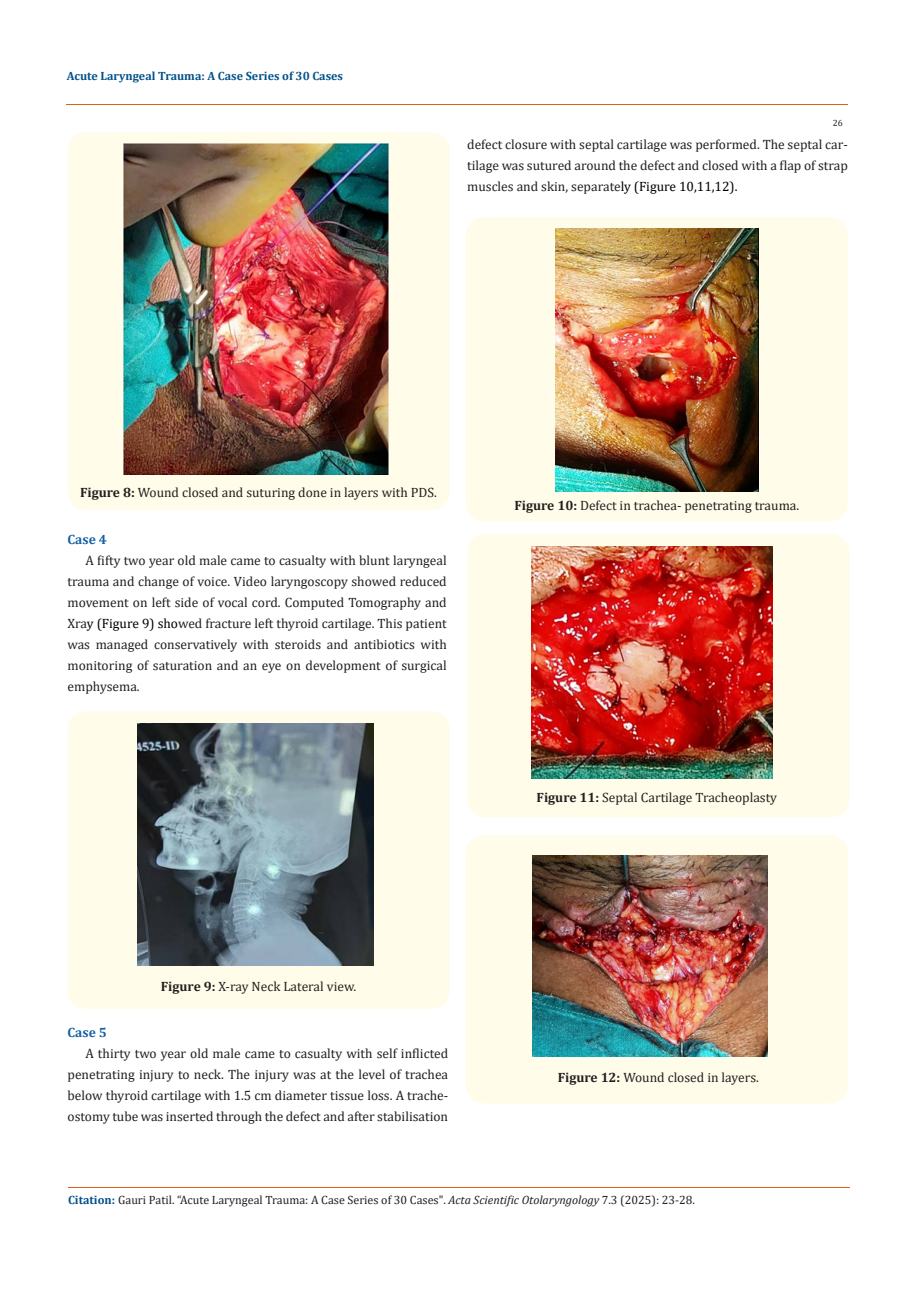
<style>
.page{position:relative;width:917px;height:1296px;background:#fff}
.page>*{position:absolute;margin:0;border:0;box-sizing:border-box;transform-origin:0 0}
.t1{font:13.5px/21px "Cambria";color:#231f20;text-align:justify}
.t2{font:700 13.5px "Cambria";color:#1560a6}
.t3{font:12px "Cambria";color:#231f20}
.t4{font:700 12px "Cambria";color:#035089}
.t5{font:9px "Cambria";color:#231f20}
.s1{color:#000}
.s2{font-weight:700}
.s3{font-weight:700;color:#035089}
.s4{font-style:italic}
</style>
<div class="page">
<hr style="left:66px;top:104px;width:781px;height:1px;background:#e05d1a">
<div style="left:67px;top:132px;width:382px;height:378px;background:#fffde9;border-radius:18px"></div>
<img style="left:123px;top:143px;width:265px;height:332px">
<div style="left:67px;top:711px;width:382px;height:298px;background:#fffde9;border-radius:18px"></div>
<img style="left:138px;top:723px;width:236px;height:243px">
<div style="left:466px;top:217px;width:381px;height:304px;background:#fffde9;border-radius:18px"></div>
<img style="left:555px;top:228px;width:204px;height:264px">
<div style="left:467px;top:534px;width:382px;height:283px;background:#fffde9;border-radius:18px"></div>
<img style="left:531px;top:547px;width:241px;height:231px">
<div style="left:466px;top:835px;width:381px;height:268px;background:#fffde9;border-radius:18px"></div>
<img style="left:532px;top:855px;width:235px;height:202px">
<hr style="left:68px;top:1187px;width:782px;height:1px;background:#e05d1a">
<p class="t4" style="left:67px;top:68px;width:278px">Acute Laryngeal Trauma: A Case Series of 30 Cases</p>
<p class="t5" style="left:833px;top:118px;width:11px">26</p>
<p class="t1" style="left:467px;top:134px;width:382px">defect closure with septal cartilage was performed. The septal car&shy;tilage was sutured around the defect and closed with a flap of strap muscles and skin, separate<span class="s1">ly (Figure 10,11,12).</span></p>
<p class="t1" style="left:80px;top:482px;width:358px"><span class="s2">Figure 8:</span> Wound closed and suturing done in layers with PDS.</p>
<p class="t2" style="left:67px;top:530px;width:41px">Case 4</p>
<p class="t1" style="left:67px;top:550px;width:381px;text-indent:18px">A fifty two year old male came to casualty with blunt laryngeal trauma and change of voice. Video laryngoscopy showed reduced movement on left side of vocal cord. Computed Tomography and Xra<span class="s1">y (Figure 9) sho</span>wed fracture left thyroid cartilage. This patient was managed conservatively with steroids and antibiotics with monitoring of saturation and an eye on development of surgical emphysema.</p>
<p class="t1" style="left:514px;top:495px;width:286px"><span class="s2">Figure 10:</span> Defect in trachea- penetrating trauma.</p>
<p class="t1" style="left:536px;top:786px;width:242px"><span class="s2">Figure 11:</span> Septal Cartilage Tracheoplasty</p>
<p class="t1" style="left:161px;top:975px;width:197px"><span class="s2">Figure 9:</span> X-ray Neck Lateral view.</p>
<p class="t2" style="left:67px;top:1023px;width:41px">Case 5</p>
<p class="t1" style="left:67px;top:1043px;width:382px;text-indent:18px">A thirty two year old male came to casualty with self inflicted penetrating injury to neck. The injury was at the level of trachea below thyroid cartilage with 1.5 cm diameter tissue loss. A trache&shy;ostomy tube was inserted through the defect and after stabilisation</p>
<p class="t1" style="left:557px;top:1067px;width:203px"><span class="s2">Figure 12:</span> Wound closed in layers.</p>
<p class="t3" style="left:68px;top:1193px;width:628px"><span class="s3">Citation:</span> Gauri Patil. “Acute Laryngeal Trauma: A Case Series of 30 Cases". <span class="s4">Acta Scientific Otolaryngology</span> 7.3 (2025): 23-28.</p>
</div>
